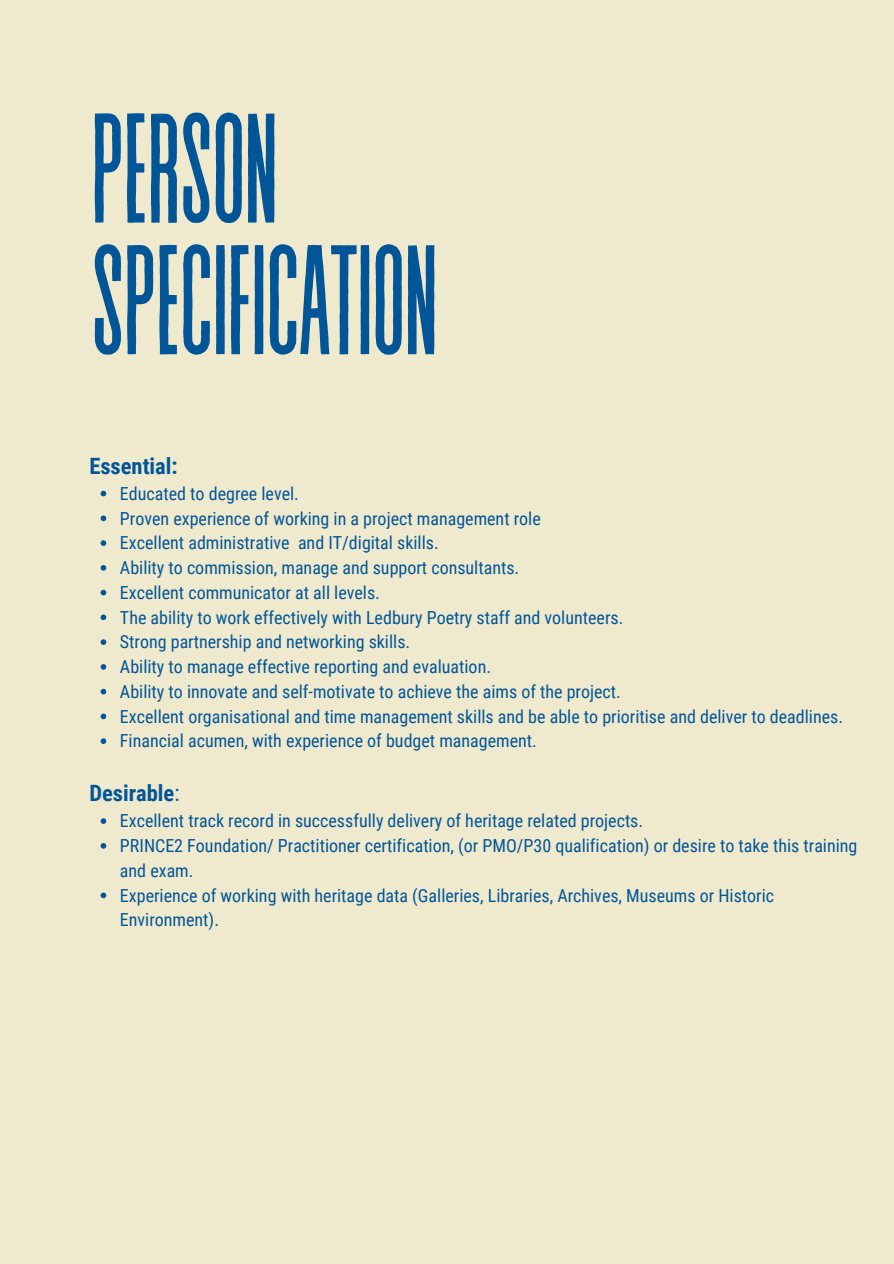
<style>
.page{position:relative;width:894px;height:1264px;background:#fff}
.page>*{position:absolute;margin:0;border:0;box-sizing:border-box;transform-origin:0 0}
.t1{font:155.55px/131.7px "Revive 80 Tall";letter-spacing:-.03em;color:#025697}
.t2{font:700 22.5px "Roboto Condensed";color:#025697}
.t3{font:18px/24.8px "Roboto Condensed";color:#025697}
.s1{font-weight:400}
</style>
<div class="page">
<div style="left:0;top:0;width:893px;height:1263px;background:#efe9ce"></div>
<svg style="left:101px;top:491px;width:5px;height:5px"></svg>
<svg style="left:101px;top:515px;width:5px;height:6px"></svg>
<svg style="left:101px;top:540px;width:5px;height:6px"></svg>
<svg style="left:101px;top:565px;width:5px;height:5px"></svg>
<svg style="left:101px;top:590px;width:5px;height:5px"></svg>
<svg style="left:101px;top:614px;width:5px;height:6px"></svg>
<svg style="left:101px;top:639px;width:5px;height:6px"></svg>
<svg style="left:101px;top:664px;width:5px;height:5px"></svg>
<svg style="left:101px;top:689px;width:5px;height:5px"></svg>
<svg style="left:101px;top:713px;width:5px;height:6px"></svg>
<svg style="left:101px;top:738px;width:5px;height:6px"></svg>
<svg style="left:101px;top:818px;width:5px;height:6px"></svg>
<svg style="left:101px;top:843px;width:5px;height:5px"></svg>
<svg style="left:101px;top:892px;width:5px;height:6px"></svg>
<h1 class="t1" style="left:89px;top:116px;width:352px">PERSON<br>SPECIFICATION</h1>
<h2 class="t2" style="left:89px;top:453px;width:90px">Essential:</h2>
<p class="t3" style="left:120px;top:481px;width:180px">Educated to degree level.</p>
<p class="t3" style="left:120px;top:506px;width:422px">Proven experience of working in a project management role</p>
<p class="t3" style="left:120px;top:530px;width:320px">Excellent administrative and IT/digital skills.</p>
<p class="t3" style="left:120px;top:555px;width:401px">Ability to commission, manage and support consultants.</p>
<p class="t3" style="left:120px;top:580px;width:261px">Excellent communicator at all levels.</p>
<p class="t3" style="left:120px;top:605px;width:505px">The ability to work effectively with Ledbury Poetry staff and volunteers.</p>
<p class="t3" style="left:120px;top:629px;width:292px">Strong partnership and networking skills.</p>
<p class="t3" style="left:120px;top:654px;width:372px">Ability to manage effective reporting and evaluation.</p>
<p class="t3" style="left:120px;top:679px;width:502px">Ability to innovate and self-motivate to achieve the aims of the project.</p>
<p class="t3" style="left:120px;top:704px;width:724px">Excellent organisational and time management skills and be able to prioritise and deliver to deadlines.</p>
<p class="t3" style="left:120px;top:728px;width:418px">Financial acumen, with experience of budget management.</p>
<h3 class="t2" style="left:89px;top:780px;width:92px">Desirable<span class="s1">:</span></h3>
<p class="t3" style="left:120px;top:808px;width:524px">Excellent track record in successfully delivery of heritage related projects.</p>
<p class="t3" style="left:120px;top:833px;width:738px">PRINCE2 Foundation/ Practitioner certification, (or PMO/P30 qualification) or desire to take this training and exam.</p>
<p class="t3" style="left:120px;top:883px;width:655px">Experience of working with heritage data (Galleries, Libraries, Archives, Museums or Historic<br>Environment).</p>
</div>
